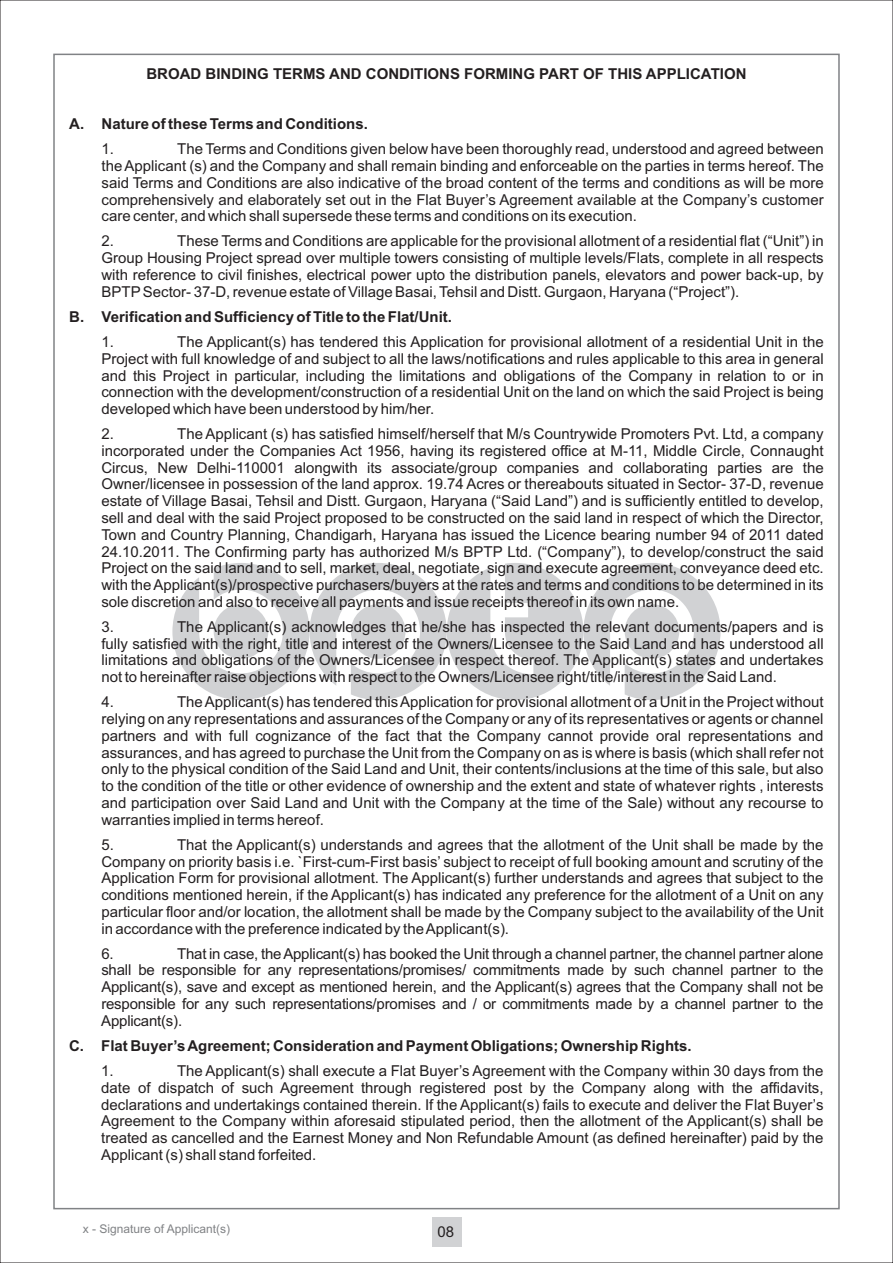
<style>
.page{position:relative;width:893px;height:1263px;background:#fff}
.page>*{position:absolute;margin:0;border:0;box-sizing:border-box;transform-origin:0 0}
.t1{font:15px/16.8px "Arial";color:#231f20;text-align:justify}
.t2{font:700 15px "Arial";color:#231f20}
.t3{font:12px "Arial";color:#808285}
</style>
<div class="page">
<svg style="left:172px;top:563px;width:549px;height:137px"></svg>
<div style="left:431px;top:1217px;width:30px;height:30px;background:#d1d2d4"></div>
<p class="t2" style="left:146px;top:68px;width:601px">BROAD BINDING TERMS AND CONDITIONS FORMING PART OF THIS APPLICATION</p>
<p class="t2" style="left:69px;top:118px;width:300px">A. Nature of these Terms and Conditions.</p>
<p class="t1" style="left:102px;top:142px;width:14px">1.</p>
<p class="t1" style="left:101px;top:142px;width:724px;text-indent:76px">The Terms and Conditions given below have been thoroughly read, understood and agreed between the Applicant (s) and the Company and shall remain binding and enforceable on the parties in terms hereof. The said Terms and Conditions are also indicative of the broad content of the terms and conditions as will be more comprehensively and elaborately set out in the Flat Buyer’s Agreement available at the Company’s customer care center, and which shall supersede these terms and conditions on its execution.</p>
<p class="t1" style="left:101px;top:234px;width:14px">2.</p>
<p class="t1" style="left:101px;top:234px;width:724px;text-indent:76px">These Terms and Conditions are applicable for the provisional allotment of a residential flat (“Unit”) in Group Housing Project spread over multiple towers consisting of multiple levels/Flats, complete in all respects with reference to civil finishes, electrical power upto the distribution panels, elevators and power back-up, by BPTPSector- 37-D, revenue estate of Village Basai, Tehsil and Distt. Gurgaon, Haryana (“Project”).</p>
<p class="t2" style="left:69px;top:311px;width:384px">B. Verification and Sufficiency of Title to the Flat/Unit.</p>
<p class="t1" style="left:101px;top:335px;width:14px">1.</p>
<p class="t1" style="left:101px;top:335px;width:724px;text-indent:76px">The Applicant(s) has tendered this Application for provisional allotment of a residential Unit in the Project with full knowledge of and subject to all the laws/notifications and rules applicable to this area in general and this Project in particular, including the limitations and obligations of the Company in relation to or in connection with the development/construction of a residential Unit on the land on which the said Project is being developed which have been understood by him/her.</p>
<p class="t1" style="left:101px;top:427px;width:14px">2.</p>
<p class="t1" style="left:101px;top:427px;width:724px;text-indent:76px">The Applicant (s) has satisfied himself/herself that M/s Countrywide Promoters Pvt. Ltd, a company incorporated under the Companies Act 1956, having its registered office at M-11, Middle Circle, Connaught Circus, New Delhi-110001 alongwith its associate/group companies and collaborating parties are the Owner/licensee in possession of the land approx. 19.74 Acres or thereabouts situated in Sector- 37-D, revenue estate of Village Basai, Tehsil and Distt. Gurgaon, Haryana (“Said Land”) and is sufficiently entitled to develop, sell and deal with the said Project proposed to be constructed on the said land in respect of which the Director, Town and Country Planning, Chandigarh, Haryana has issued the Licence bearing number 94 of 2011 dated 24.10.2011. The Confirming party has authorized M/s BPTP Ltd. (“Company”), to develop/construct the said Project on the said land and to sell, market, deal, negotiate, sign and execute agreement, conveyance deed etc. with the Applicant(s)/prospective purchasers/buyers at the rates and terms and conditions to be determined in its sole discretion and also to receive all payments and issue receipts thereof in its own name.</p>
<p class="t1" style="left:101px;top:620px;width:14px">3.</p>
<p class="t1" style="left:101px;top:620px;width:724px;text-indent:76px">The Applicant(s) acknowledges that he/she has inspected the relevant documents/papers and is fully satisfied with the right, title and interest of the Owners/Licensee to the Said Land and has understood all limitations and obligations of the Owners/Licensee in respect thereof. The Applicant(s) states and undertakes not to hereinafter raise objections with respect to the Owners/Licensee right/title/interest in the Said Land.</p>
<p class="t1" style="left:101px;top:695px;width:14px">4.</p>
<p class="t1" style="left:101px;top:695px;width:724px;text-indent:76px">The Applicant(s) has tendered this Application for provisional allotment of a Unit in the Project without relying on any representations and assurances of the Company or any of its representatives or agents or channel partners and with full cognizance of the fact that the Company cannot provide oral representations and assurances, and has agreed to purchase the Unit from the Company on as is where is basis (which shall refer not only to the physical condition of the Said Land and Unit, their contents/inclusions at the time of this sale, but also to the condition of the title or other evidence of ownership and the extent and state of whatever rights , interests and participation over Said Land and Unit with the Company at the time of the Sale) without any recourse to warranties implied in terms hereof.</p>
<p class="t1" style="left:101px;top:837px;width:14px">5.</p>
<p class="t1" style="left:101px;top:837px;width:724px;text-indent:76px">That the Applicant(s) understands and agrees that the allotment of the Unit shall be made by the Company on priority basis i.e. `First-cum-First basis’ subject to receipt of full booking amount and scrutiny of the Application Form for provisional allotment. The Applicant(s) further understands and agrees that subject to the conditions mentioned herein, if the Applicant(s) has indicated any preference for the allotment of a Unit on any particular floor and/or location, the allotment shall be made by the Company subject to the availability of the Unit in accordance with the preference indicated by the Applicant(s).</p>
<p class="t1" style="left:101px;top:946px;width:14px">6.</p>
<p class="t1" style="left:101px;top:946px;width:724px;text-indent:76px">That in case, theApplicant(s) has booked the Unit through a channel partner, the channel partner alone shall be responsible for any representations/promises/ commitments made by such channel partner to the Applicant(s), save and except as mentioned herein, and the Applicant(s) agrees that the Company shall not be responsible for any such representations/promises and / or commitments made by a channel partner to the Applicant(s).</p>
<p class="t2" style="left:69px;top:1040px;width:624px">C. Flat Buyer’s Agreement; Consideration and Payment Obligations; Ownership Rights.</p>
<p class="t1" style="left:101px;top:1064px;width:14px">1.</p>
<p class="t1" style="left:101px;top:1064px;width:724px;text-indent:76px">The Applicant(s) shall execute a Flat Buyer’s Agreement with the Company within 30 days from the date of dispatch of such Agreement through registered post by the Company along with the affidavits, declarations and undertakings contained therein. If the Applicant(s) fails to execute and deliver the Flat Buyer’s Agreement to the Company within aforesaid stipulated period, then the allotment of the Applicant(s) shall be treated as cancelled and the Earnest Money and Non Refundable Amount (as defined hereinafter) paid by the Applicant (s) shall stand forfeited.</p>
<p class="t3" style="left:83px;top:1225px;width:149px">x - Signature of Applicant(s)</p>
<p class="t1" style="left:437px;top:1225px;width:18px">08</p>
</div>
